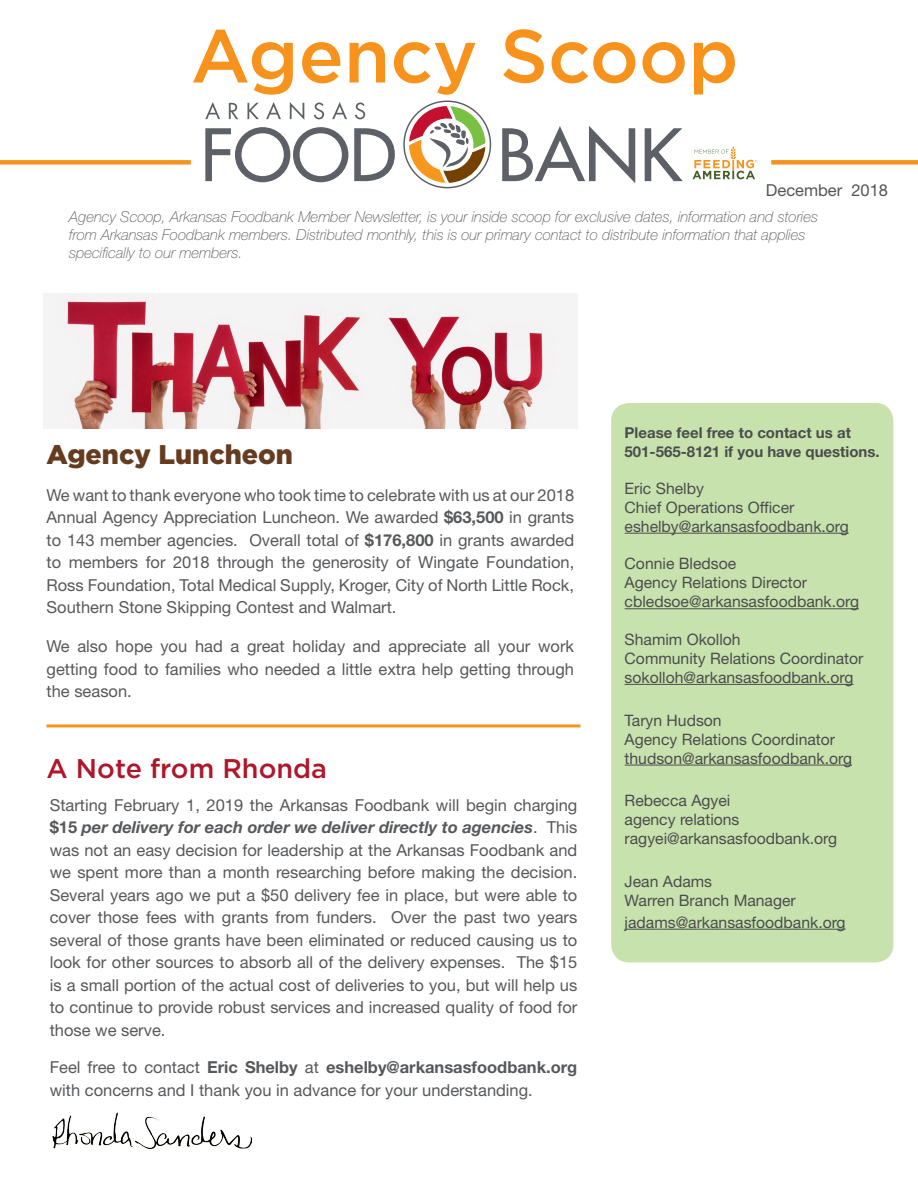
<style>
.page{position:relative;width:918px;height:1188px;background:#fff}
.page>*{position:absolute;margin:0;border:0;box-sizing:border-box;transform-origin:0 0}
.t1{font:500 75px "Gotham";color:#f7931d}
.t2{font:500 27px "Gotham";color:#ae172b}
.t3{font:900 27px "Gotham";color:#653c20}
.t4{font:16.5px/22.5px "Helvetica Neue LT Std";color:#57585a;text-align:justify}
.t5{font:16.5px "Helvetica Neue LT Std";color:#545557}
.t6{font:15.75px "Helvetica Neue LT Std";color:#4b4c4d}
.t7{font:italic 100 15px/18px "Helvetica Neue LT Std";color:#545557}
.t8{font:700 15px/18.9px "Helvetica Neue LT Std";color:#4b4c4d}
.s1{color:#57585a}
.s2{font-weight:700}
.s3{font-weight:700;font-style:italic}
</style>
<div class="page">
<img style="left:43px;top:294px;width:534px;height:135px">
<div style="left:0;top:160px;width:191px;height:5px;background:#f7931d"></div>
<div style="left:771px;top:160px;width:147px;height:5px;background:#f7931d"></div>
<div style="left:611px;top:403px;width:282px;height:559px;background:#c8e2ae;border-radius:18px"></div>
<hr style="left:625px;top:533px;width:224px;height:1px;background:#4b4c4d">
<hr style="left:625px;top:608px;width:234px;height:1px;background:#4b4c4d">
<hr style="left:625px;top:684px;width:228px;height:1px;background:#4b4c4d">
<hr style="left:625px;top:765px;width:227px;height:1px;background:#4b4c4d">
<hr style="left:625px;top:929px;width:221px;height:1px;background:#4b4c4d">
<svg style="left:205px;top:127px;width:143px;height:55px"></svg>
<svg style="left:354px;top:128px;width:41px;height:53px"></svg>
<svg style="left:502px;top:126px;width:133px;height:57px"></svg>
<svg style="left:205px;top:102px;width:15px;height:17px"></svg>
<svg style="left:229px;top:103px;width:9px;height:16px"></svg>
<svg style="left:247px;top:103px;width:12px;height:16px"></svg>
<svg style="left:266px;top:102px;width:15px;height:17px"></svg>
<svg style="left:290px;top:102px;width:14px;height:18px"></svg>
<svg style="left:314px;top:103px;width:10px;height:16px"></svg>
<svg style="left:332px;top:102px;width:15px;height:17px"></svg>
<svg style="left:355px;top:103px;width:10px;height:16px"></svg>
<svg style="left:403px;top:100px;width:88px;height:88px"></svg>
<svg style="left:645px;top:128px;width:113px;height:54px"></svg>
<hr style="left:47px;top:724px;width:534px;height:3px;background:#f7931d">
<img style="left:52px;top:1113px;width:200px;height:35px">
<p class="t1" style="left:191px;top:7px;width:549px">Agency Scoop</p>
<p class="t5" style="left:766px;top:180px;width:124px">December 2018</p>
<p class="t7" style="left:69px;top:208px;width:750px">Agency Scoop, Arkansas Foodbank Member Newsletter, is your inside scoop for exclusive dates, information and stories from Arkansas Foodbank members. <span class="s1">Distributed monthly, this is our primary contact to distribute information that applies specifically to our members.</span></p>
<p class="t3" style="left:47px;top:436px;width:248px">Agency Luncheon</p>
<p class="t4" style="left:47px;top:483px;width:529px">We want to thank everyone who took time to celebrate with us at our 2018<br>Annual Agency Appreciation Luncheon. We awarded <span class="s2">$63,500</span> in grants to 143 member agencies. Overall total of <span class="s2">$176,800</span> in grants awarded to members for 2018 through the generosity of Wingate Foundation, Ross Foundation, Total Medical Supply, Kroger, City of North Little Rock, Southern Stone Skipping Contest and Walmart.</p>
<p class="t4" style="left:47px;top:635px;width:529px">We also hope you had a great holiday and appreciate all your work getting food to families who needed a little extra help getting through the season.</p>
<p class="t2" style="left:47px;top:751px;width:282px">A Note from Rhonda</p>
<p class="t4" style="left:50px;top:793px;width:529px">Starting February 1, 2019 the Arkansas Foodbank will begin charging <span class="s2">$15</span> <span class="s3">per delivery for each order we deliver directly to agencies</span>. This was not an easy decision for leadership at the Arkansas Foodbank and we spent more than a month researching before making the decision.<br>Several years ago we put a $50 delivery fee in place, but were able to cover those fees with grants from funders. Over the past two years several of those grants have been eliminated or reduced causing us to look for other sources to absorb all of the delivery expenses. The $15 is a small portion of the actual cost of deliveries to you, but will help us to continue to provide robust services and increased quality of food for those we serve.</p>
<p class="t4" style="left:50px;top:1056px;width:529px">Feel free to contact <span class="s2">Eric Shelby</span> at <span class="s2">eshelby@arkansasfoodbank.org </span>with concerns and I thank you in advance for your understanding.</p>
<p class="t8" style="left:625px;top:423px;width:257px">Please feel free to contact us at<br>501-565-8121 if you have questions.</p>
<p class="t6" style="left:625px;top:479px;width:81px">Eric Shelby</p>
<p class="t6" style="left:625px;top:498px;width:171px">Chief Operations Officer</p>
<p class="t6" style="left:625px;top:517px;width:226px">eshelby@arkansasfoodbank.org</p>
<p class="t6" style="left:625px;top:554px;width:113px">Connie Bledsoe</p>
<p class="t6" style="left:625px;top:573px;width:184px">Agency Relations Director</p>
<p class="t6" style="left:625px;top:592px;width:236px">cbledsoe@arkansasfoodbank.org</p>
<p class="t6" style="left:625px;top:630px;width:118px">Shamim Okolloh</p>
<p class="t6" style="left:625px;top:649px;width:240px">Community Relations Coordinator</p>
<p class="t6" style="left:625px;top:668px;width:230px">sokolloh@arkansasfoodbank.org</p>
<p class="t6" style="left:625px;top:711px;width:99px">Taryn Hudson</p>
<p class="t6" style="left:625px;top:730px;width:212px">Agency Relations Coordinator</p>
<p class="t6" style="left:625px;top:749px;width:229px">thudson@arkansasfoodbank.org</p>
<p class="t6" style="left:625px;top:791px;width:107px">Rebecca Agyei</p>
<p class="t6" style="left:625px;top:810px;width:116px">agency relations</p>
<p class="t6" style="left:625px;top:829px;width:214px">ragyei@arkansasfoodbank.org</p>
<p class="t6" style="left:625px;top:872px;width:89px">Jean Adams</p>
<p class="t6" style="left:625px;top:891px;width:173px">Warren Branch Manager</p>
<p class="t6" style="left:625px;top:913px;width:223px">jadams@arkansasfoodbank.org</p>
</div>
